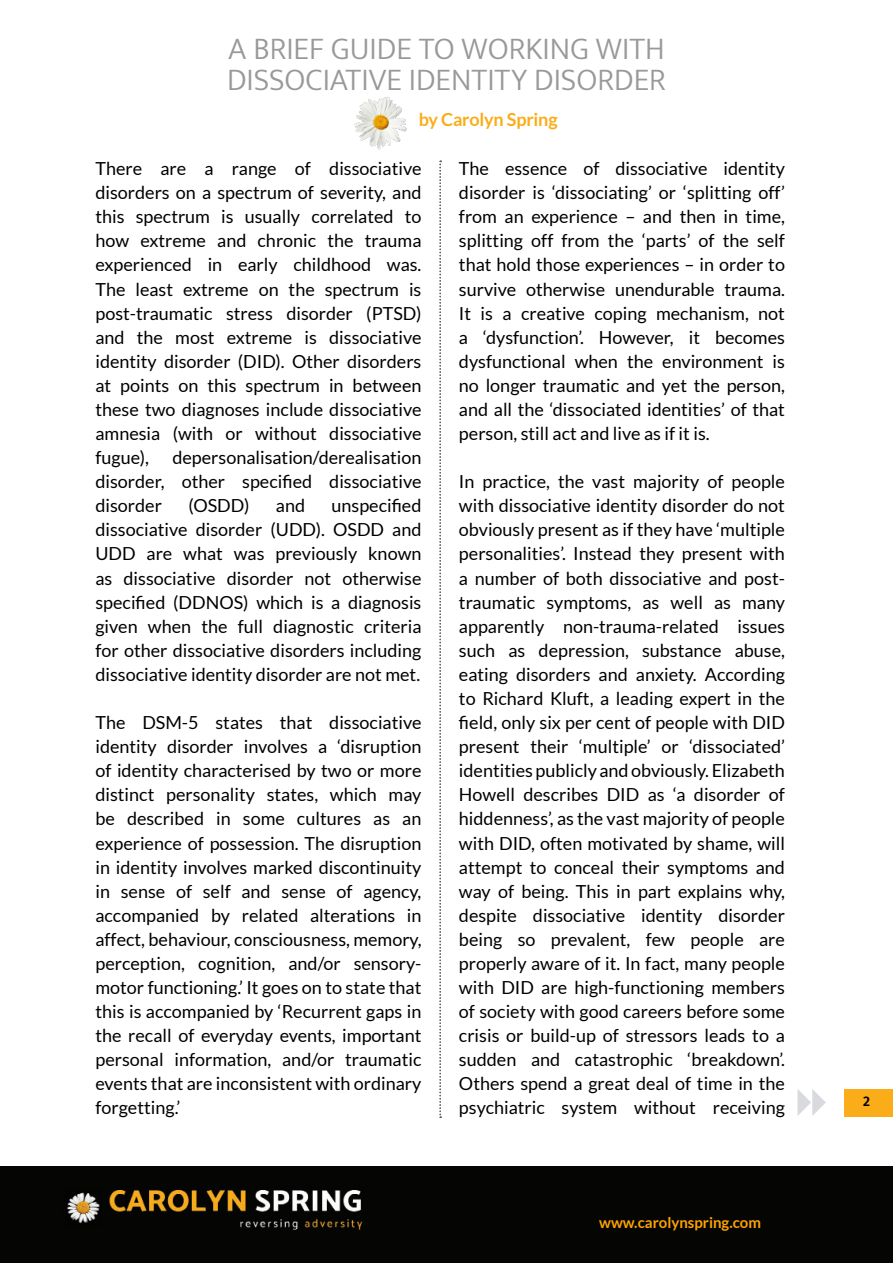
<style>
.page{position:relative;width:893px;height:1263px;background:#fff}
.page>*{position:absolute;margin:0;border:0;box-sizing:border-box;transform-origin:0 0}
.t1{font:300 31.5px/31.5px "Mukta";color:#999}
.Body{font:18px/24.2px "Lato";color:#000;text-align:justify}
.t2{font:700 18px "Lato";letter-spacing:-.01em;color:#faad19}
.t3{font:700 15px "Lato";color:#ffa300}
.t4{font:700 15px "Mukta";color:#000}
</style>
<div class="page">
<div style="left:0;top:1166px;width:893px;height:97px;background:#050504"></div>
<img style="left:67px;top:1190px;width:296px;height:40px">
<svg style="left:797px;top:1089px;width:29px;height:27px"></svg>
<div style="left:844px;top:1089px;width:49px;height:27px;background:#faad19"></div>
<img style="left:354px;top:96px;width:53px;height:54px">
<svg style="left:439px;top:161px;width:2px;height:957px"></svg>
<h1 class="t1" style="left:227px;top:32px;width:440px">A BRIEF GUIDE TO WORKING WITH<br>DISSOCIATIVE IDENTITY DISORDER</h1>
<p class="t2" style="left:419px;top:109px;width:140px">by Carolyn Spring</p>
<p class="Body" style="left:95px;top:156px;width:328px">There are a range of dissociative disorders on a spectrum of severity, and this spectrum is usually correlated to how extreme and chronic the trauma experienced in early childhood was.<br>The least extreme on the spectrum is post-traumatic stress disorder (PTSD) and the most extreme is dissociative identity disorder (DID). Other disorders at points on this spectrum in between these two diagnoses include dissociative amnesia (with or without dissociative fugue),</p>
<p class="Body" style="left:459px;top:156px;width:328px">The essence of dissociative identity disorder is ‘dissociating’ or ‘splitting off’ from an experience – and then in time, splitting off from the ‘parts’ of the self that hold those experiences – in order to survive otherwise unendurable trauma.<br>It is a creative coping mechanism, not a ‘dysfunction’. However, it becomes dysfunctional when the environment is no longer traumatic and yet the person, and all the ‘dissociated identities’ of that person, still act and live as if it is.</p>
<p class="Body" style="left:459px;top:469px;width:328px">In practice, the vast majority of people with dissociative identity disorder do not obviously present as if they have ‘multiple personalities’. Instead they present with a number of both dissociative and post&shy;traumatic symptoms, as well as many apparently non-trauma-related issues such as depression, substance abuse, eating disorders and anxiety. According to Richard Kluft, a leading expert in the field, only six per cent of people with DID present their ‘multiple’ or ‘dissociated’ identities publicly and obviously. Elizabeth Howell describes DID as ‘a disorder of hiddenness’, as the vast majority of people with DID, often motivated by shame, will attempt to conceal their symptoms and way of being. This in part explains why, despite dissociative identity disorder being so prevalent, few people are properly aware of it. In fact, many people with DID are high-functioning members of society with good careers before some crisis or build-up of stressors leads to a sudden and catastrophic ‘breakdown’.<br>Others spend a great deal of time in the psychiatric system without receiving</p>
<p class="Body" style="left:95px;top:445px;width:327px;text-indent:77px">depersonalisation/derealisation disorder, other specified dissociative disorder</p>
<p class="Body" style="left:188px;top:494px;width:63px">(OSDD)</p>
<p class="Body" style="left:276px;top:494px;width:31px">and</p>
<p class="Body" style="left:95px;top:494px;width:327px;text-indent:236px">unspecified dissociative disorder (UDD). OSDD and UDD are what was previously known as dissociative disorder not otherwise specified (DDNOS) which is a diagnosis given when the full diagnostic criteria for other dissociative disorders including dissociative identity disorder are not met.</p>
<p class="Body" style="left:95px;top:710px;width:327px">The DSM-5 states that dissociative identity disorder involves a ‘disruption of identity characterised by two or more distinct personality states, which may be described in some cultures as an experience of possession. The disruption in identity involves marked discontinuity in sense of self and sense of agency, accompanied by related alterations in affect, behaviour, consciousness, memory, perception, cognition, and/or sensory&shy;motor functioning.’ It goes on to state that this is accompanied by ‘Recurrent gaps in the recall of everyday events, important personal information, and/or traumatic events that are inconsistent with ordinary forgetting.’</p>
<p class="t3" style="left:599px;top:1214px;width:163px">www.carolynspring.com</p>
<p class="t4" style="left:863px;top:1092px;width:9px">2</p>
</div>
